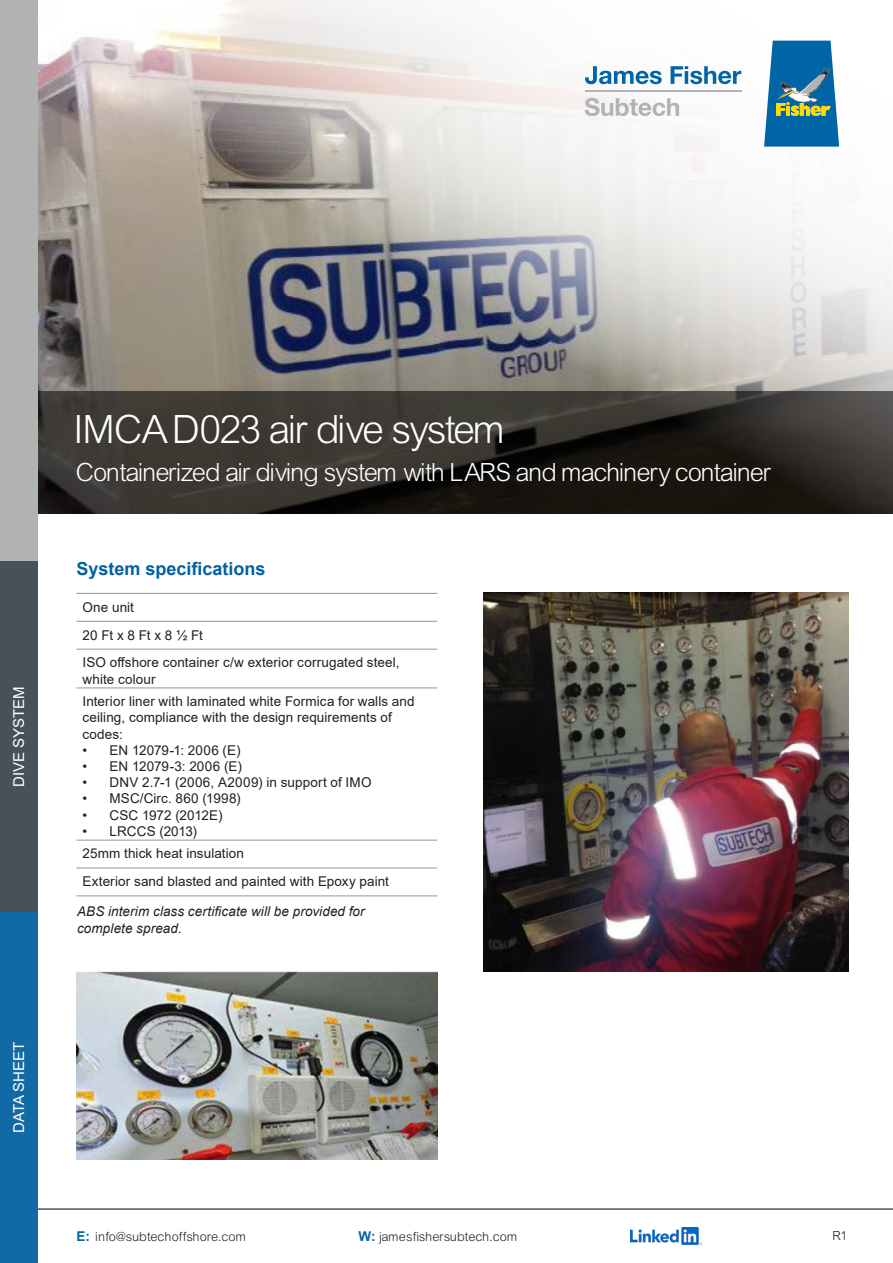
<style>
.page{position:relative;width:893px;height:1263px;background:#fff}
.page>*{position:absolute;margin:0;border:0;box-sizing:border-box;transform-origin:0 0}
.t1{font:42px "Arial Lgt";letter-spacing:-.045em;color:#fff}
.t2{font:27px "Arial Lgt";letter-spacing:-.035em;color:#fff}
.t3{font:700 18px "Arial";color:#0061a1}
.t4{font:15px "Arial";color:#fff}
.t5{font:13.5px/16.2px "Arial";letter-spacing:.005em;color:#231f20}
.t6{font:italic 13.5px/16.2px "Arial";letter-spacing:.005em;color:#231f20}
.t7{font:13.5px "Arial Lgt";letter-spacing:.015em;color:#231f20}
.s1{font-family:"Arial";font-weight:700;color:#0065a4}
</style>
<div class="page">
<img style="left:38px;top:0;width:855px;height:391px">
<svg style="left:38px;top:391px;width:855px;height:122px;background:#302c28"></svg>
<hr style="left:0;top:1208px;width:893px;height:2px;background:#4d545a">
<div style="left:0;top:912px;width:38px;height:351px;background:#1169a6"></div>
<div style="left:0;top:0;width:38px;height:912px;background:#b1b3b3"></div>
<div style="left:0;top:561px;width:38px;height:351px;background:#475157"></div>
<img style="left:630px;top:1227px;width:71px;height:17px">
<hr style="left:77px;top:593px;width:360px;height:1px;background:#939598">
<hr style="left:77px;top:621px;width:360px;height:1px;background:#939598">
<hr style="left:77px;top:649px;width:360px;height:1px;background:#939598">
<hr style="left:77px;top:688px;width:360px;height:1px;background:#939598">
<hr style="left:77px;top:840px;width:360px;height:1px;background:#939598">
<hr style="left:77px;top:868px;width:360px;height:1px;background:#939598">
<hr style="left:77px;top:895px;width:360px;height:1px;background:#939598">
<svg style="left:585px;top:66px;width:156px;height:18px"></svg>
<hr style="left:585px;top:91px;width:156px;height:1px;background:#b2b3b7">
<svg style="left:764px;top:41px;width:75px;height:106px;background:#3983a6"></svg>
<svg style="left:585px;top:98px;width:94px;height:18px"></svg>
<img style="left:483px;top:592px;width:366px;height:380px">
<img style="left:77px;top:972px;width:360px;height:187px">
<p class="t4" style="left:9px;top:787px;width:102px;rotate:-90deg">DIVE SYSTEM</p>
<p class="t4" style="left:9px;top:1133px;width:93px;rotate:-90deg">DATA SHEET</p>
<p class="t1" style="left:77px;top:406px;width:432px">IMCA D023 air dive system</p>
<p class="t2" style="left:77px;top:457px;width:697px">Containerized air diving system with LARS and machinery container</p>
<p class="t3" style="left:77px;top:556px;width:191px">System specifications</p>
<p class="t5" style="left:83px;top:599px;width:53px">One unit</p>
<p class="t5" style="left:83px;top:627px;width:122px">20 Ft x 8 Ft x 8 ½ Ft</p>
<p class="t5" style="left:83px;top:654px;width:318px">ISO offshore container c/w exterior corrugated steel, white colour</p>
<p class="t5" style="left:83px;top:693px;width:334px">Interior liner with laminated white Formica for walls and ceiling, compliance with the design requirements of codes:</p>
<p class="t5" style="left:83px;top:742px;width:159px">• EN 12079-1: 2006 (E)</p>
<p class="t5" style="left:83px;top:758px;width:161px">• EN 12079-3: 2006 (E)</p>
<p class="t5" style="left:83px;top:774px;width:290px">• DNV 2.7-1 (2006, A2009) in support of IMO</p>
<p class="t5" style="left:83px;top:790px;width:160px">• MSC/Circ. 860 (1998)</p>
<p class="t5" style="left:83px;top:807px;width:141px">• CSC 1972 (2012E)</p>
<p class="t5" style="left:83px;top:823px;width:116px">• LRCCS (2013)</p>
<p class="t5" style="left:83px;top:845px;width:163px">25mm thick heat insulation</p>
<p class="t5" style="left:83px;top:873px;width:308px">Exterior sand blasted and painted with Epoxy paint</p>
<p class="t6" style="left:77px;top:904px;width:289px">ABS interim class certificate will be provided for complete spread.</p>
<p class="t7" style="left:77px;top:1229px;width:172px"><span class="s1">E:</span> info@subtechoffshore.com</p>
<p class="t7" style="left:359px;top:1229px;width:161px"><span class="s1">W:</span> jamesfishersubtech.com</p>
<p class="t7" style="left:834px;top:1228px;width:17px">R1</p>
</div>
